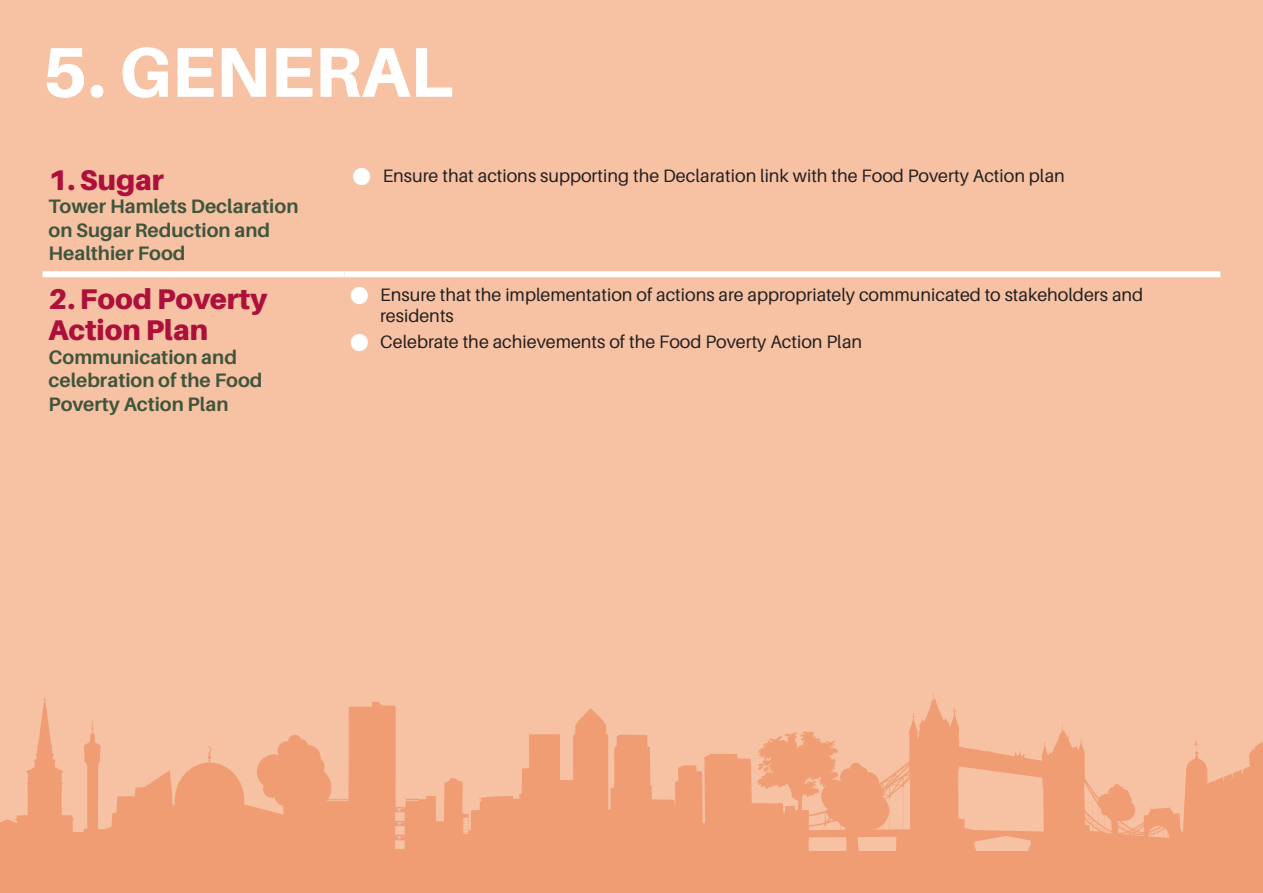
<style>
.page{position:relative;width:1263px;height:893px;background:#fff}
.page>*{position:absolute;margin:0;border:0;box-sizing:border-box;transform-origin:0 0}
.head{font:800 70.5px "Aileron";color:#fff}
.Subhead{font:900 28.5px/31.5px "Aileron";color:#ad103b}
.Sub_2{font:700 19.5px/23.4px "Aileron";color:#40553d}
.t1{font:18px/21.6px "Aileron";color:#231f20}
</style>
<div class="page">
<div style="left:0;top:0;width:1263px;height:693px;background:#f6c2a3"></div>
<svg style="left:0;top:693px;width:1263px;height:200px;background:#f3ac86"></svg>
<div style="left:43px;top:271px;width:301px;height:6px;background:#fff"></div>
<div style="left:344px;top:271px;width:876px;height:6px;background:#fff"></div>
<svg style="left:353px;top:168px;width:17px;height:17px"></svg>
<svg style="left:351px;top:287px;width:17px;height:17px"></svg>
<svg style="left:351px;top:334px;width:17px;height:17px"></svg>
<p class="head" style="left:43px;top:32px;width:412px">5. GENERAL</p>
<p class="Subhead" style="left:49px;top:164px;width:117px">1. Sugar</p>
<p class="Sub_2" style="left:49px;top:195px;width:251px">Tower Hamlets Declaration on Sugar Reduction and<br>Healthier Food</p>
<p class="Subhead" style="left:49px;top:283px;width:221px">2. Food Poverty<br>Action Plan</p>
<p class="Sub_2" style="left:49px;top:345px;width:215px">Communication and celebration of the Food<br>Poverty Action Plan</p>
<p class="t1" style="left:383px;top:165px;width:684px">Ensure that actions supporting the Declaration link with the Food Poverty Action plan</p>
<p class="t1" style="left:380px;top:284px;width:765px">Ensure that the implementation of actions are appropriately communicated to stakeholders and residents</p>
<p class="t1" style="left:380px;top:331px;width:483px">Celebrate the achievements of the Food Poverty Action Plan</p>
</div>
